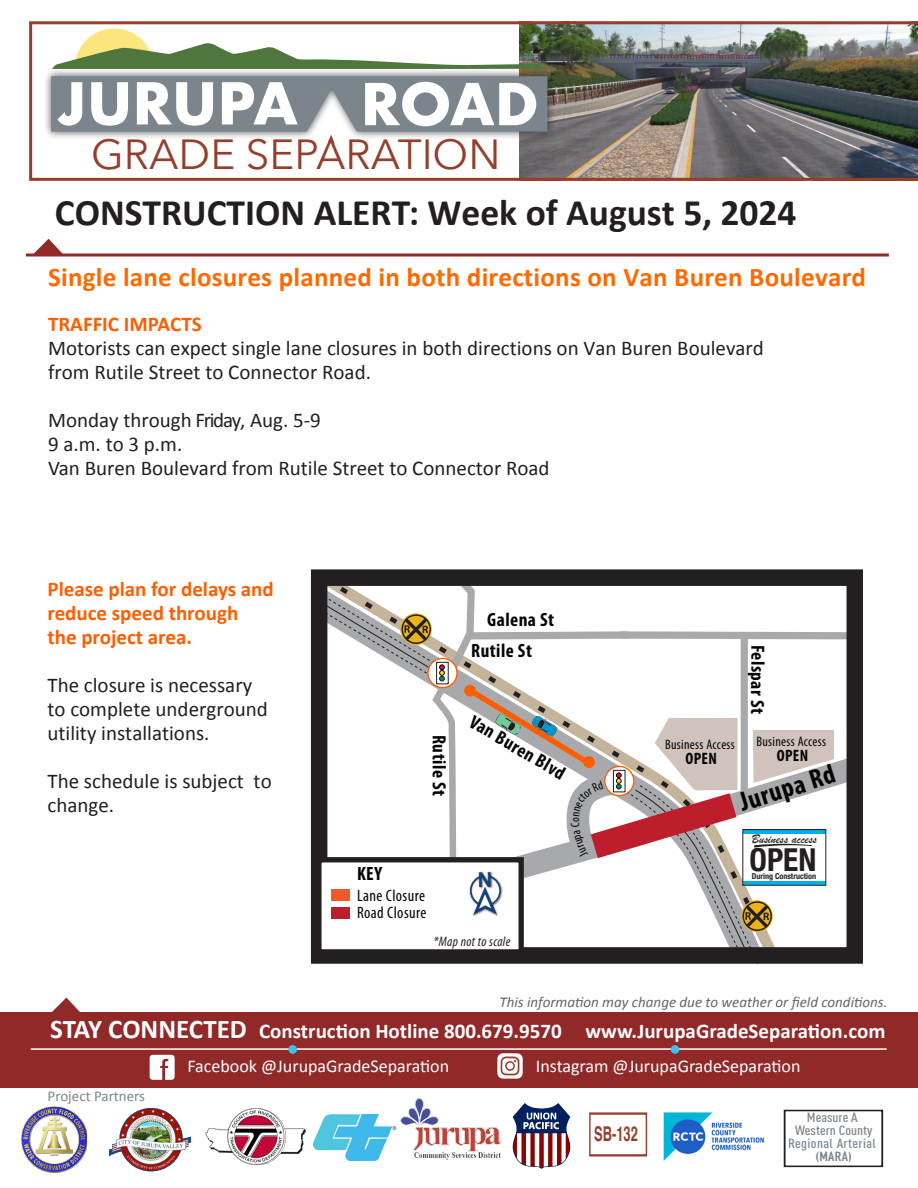
<style>
.page{position:relative;width:918px;height:1188px;background:#fff}
.page>*{position:absolute;margin:0;border:0;box-sizing:border-box;transform-origin:0 0}
.t1{font:42px "Avenir Next";color:#943e2b}
.t2{font:700 37.5px "Calibri";color:#231f20}
.t3{font:700 condensed 31.5px "Helvetica Neue";color:#231f20}
.t4{font:700 condensed 27.3px "Myriad Pro";color:#050504}
.t5{font:700 27px "Calibri";letter-spacing:.01em;color:#ff6a00}
.t6{font:21px/24px "Calibri";color:#231f20}
.t7{font:700 21px "Calibri";color:#fff}
.t8{font:700 21px/24px "Calibri";color:#ff5e00}
.t9{font:700 20.4px "Helvetica";color:#943e2b;scale:.63 1}
.t10{font:700 condensed 19.35px "Myriad Pro";letter-spacing:.025em;color:#050504}
.t11{font:700 condensed 19.2px "Myriad Pro";letter-spacing:.025em;color:#050504}
.t12{font:18px "Calibri";color:#fff}
.t13{font:condensed 16.5px/16.5px "Myriad Pro";letter-spacing:.025em;color:#050504}
.t14{font:700 condensed 16.5px "Myriad Pro";letter-spacing:.025em;color:#050504}
.t15{font:italic 15px "Calibri";color:#63656a}
.t16{font:15px "Calibri";color:#7c858c}
.t17{font:condensed 13.8px "Myriad Pro";letter-spacing:.025em;color:#050504}
.t18{font:italic condensed 13.8px "Myriad Pro";letter-spacing:.025em;color:#231f20}
.t19{font:13.35px "Brush Script";color:#231f20}
.t20{font:500 13.2px/13.2px "DIN Cond";color:#7c858c;text-align:center;scale:1.16 1}
.t21{font:700 condensed 8.1px "Helvetica Neue";color:#231f20}
.s1{font-weight:700;color:#ff5e00}
.s2{font-size:27px}
.s3{font-family:"DIN Condensed";font-weight:700}
</style>
<div class="page">
<img style="left:29px;top:21px;width:889px;height:160px">
<svg style="left:52px;top:28px;width:495px;height:42px"></svg>
<svg style="left:32px;top:239px;width:32px;height:15px"></svg>
<div style="left:0;top:1013px;width:918px;height:75px;background:#922929"></div>
<svg style="left:50px;top:998px;width:32px;height:15px"></svg>
<svg style="left:497px;top:1053px;width:26px;height:26px"></svg>
<svg style="left:149px;top:1054px;width:26px;height:26px"></svg>
<hr style="left:31px;top:1048px;width:856px;height:2px;background:#fff">
<div style="left:288px;top:1045px;width:9px;height:9px;background:#3fc1e9;border-radius:50%"></div>
<div style="left:671px;top:1045px;width:8px;height:9px;background:#3fc1e9;border-radius:50%"></div>
<img style="left:22px;top:1106px;width:65px;height:66px">
<img style="left:110px;top:1108px;width:81px;height:63px">
<img style="left:401px;top:1098px;width:101px;height:62px">
<img style="left:512px;top:1103px;width:59px;height:66px">
<img style="left:206px;top:1108px;width:99px;height:57px">
<img style="left:313px;top:1114px;width:84px;height:47px">
<img style="left:663px;top:1112px;width:101px;height:49px">
<div style="left:589px;top:1113px;width:58px;height:43px;border:2px solid #943e2b"></div>
<div style="left:784px;top:1110px;width:99px;height:57px;border:2px solid #231f20"></div>
<hr style="left:26px;top:254px;width:863px;height:2px;background:#922929">
<svg style="left:318px;top:570px;width:542px;height:394px"></svg>
<h1 class="t1" style="left:91px;top:119px;width:411px">GRADE SEPARATION</h1>
<p class="t2" style="left:55px;top:188px;width:743px">CONSTRUCTION ALERT: Week of August 5, 2024</p>
<p class="t5" style="left:48px;top:260px;width:819px">Single lane closures planned in both directions on Van Buren Boulevard</p>
<p class="t6" style="left:48px;top:313px;width:717px"><span class="s1">TRAFFIC IMPACTS<br></span>Motorists can expect single lane closures in both directions on Van Buren Boulevard from Rutile Street to Connector Road.</p>
<p class="t6" style="left:48px;top:409px;width:503px">Monday through Friday, Aug. 5-9<br>9 a.m. to 3 p.m.<br>Van Buren Boulevard from Rutile Street to Connector Road</p>
<p class="t8" style="left:47px;top:577px;width:228px">Please plan for delays and reduce speed through<br>the project area.</p>
<p class="t6" style="left:47px;top:674px;width:222px">The closure is necessary to complete underground utility installations.</p>
<p class="t6" style="left:47px;top:770px;width:226px">The schedule is subject to change.</p>
<p class="t10" style="left:487px;top:607px;width:69px">Galena St</p>
<p class="t10" style="left:471px;top:639px;width:62px">Rutile St</p>
<p class="t11" style="left:770px;top:645px;width:71px;rotate:90deg">Felspar St</p>
<p class="t11" style="left:477px;top:710px;width:109px;rotate:30deg">Van Buren Blvd</p>
<p class="t11" style="left:451px;top:735px;width:63px;rotate:90deg">Rutile St</p>
<p class="t17" style="left:665px;top:736px;width:71px">Business Access</p>
<p class="t17" style="left:756px;top:733px;width:71px">Business Access</p>
<p class="t14" style="left:777px;top:746px;width:33px">OPEN</p>
<p class="t14" style="left:685px;top:748px;width:33px">OPEN</p>
<p class="t4" style="left:735px;top:786px;width:100px;rotate:-17deg">Jurupa Rd</p>
<p class="t10" style="left:357px;top:861px;width:27px">KEY</p>
<p class="t13" style="left:357px;top:888px;width:71px">Lane Closure<br>Road Closure</p>
<p class="t18" style="left:433px;top:933px;width:78px">*Map not to scale</p>
<p class="t19" style="left:752px;top:830px;width:67px">Business access</p>
<p class="t21" style="left:752px;top:869px;width:66px">During Construction</p>
<p class="t3" style="left:750px;top:834px;width:68px">OPEN</p>
<p class="t15" style="left:500px;top:991px;width:389px">This information may change due to weather or field conditions.</p>
<p class="t7" style="left:50px;top:1018px;width:837px"><span class="s2">STAY CONNECTED</span> Construction Hotline 800.679.9570 www.JurupaGradeSeparation.com</p>
<p class="t16" style="left:48px;top:1087px;width:99px">Project Partners</p>
<p class="t12" style="left:187px;top:1054px;width:263px">Facebook @JurupaGradeSeparation</p>
<p class="t12" style="left:536px;top:1054px;width:266px">Instagram @JurupaGradeSeparation</p>
<p class="t9" style="left:594px;top:1117px;width:71px">SB-132</p>
<p class="t20" style="left:788px;top:1110px;width:77px">Measure A<br>Western County<br>Regional Arterial <span class="s3">(MARA)</span></p>
</div>
